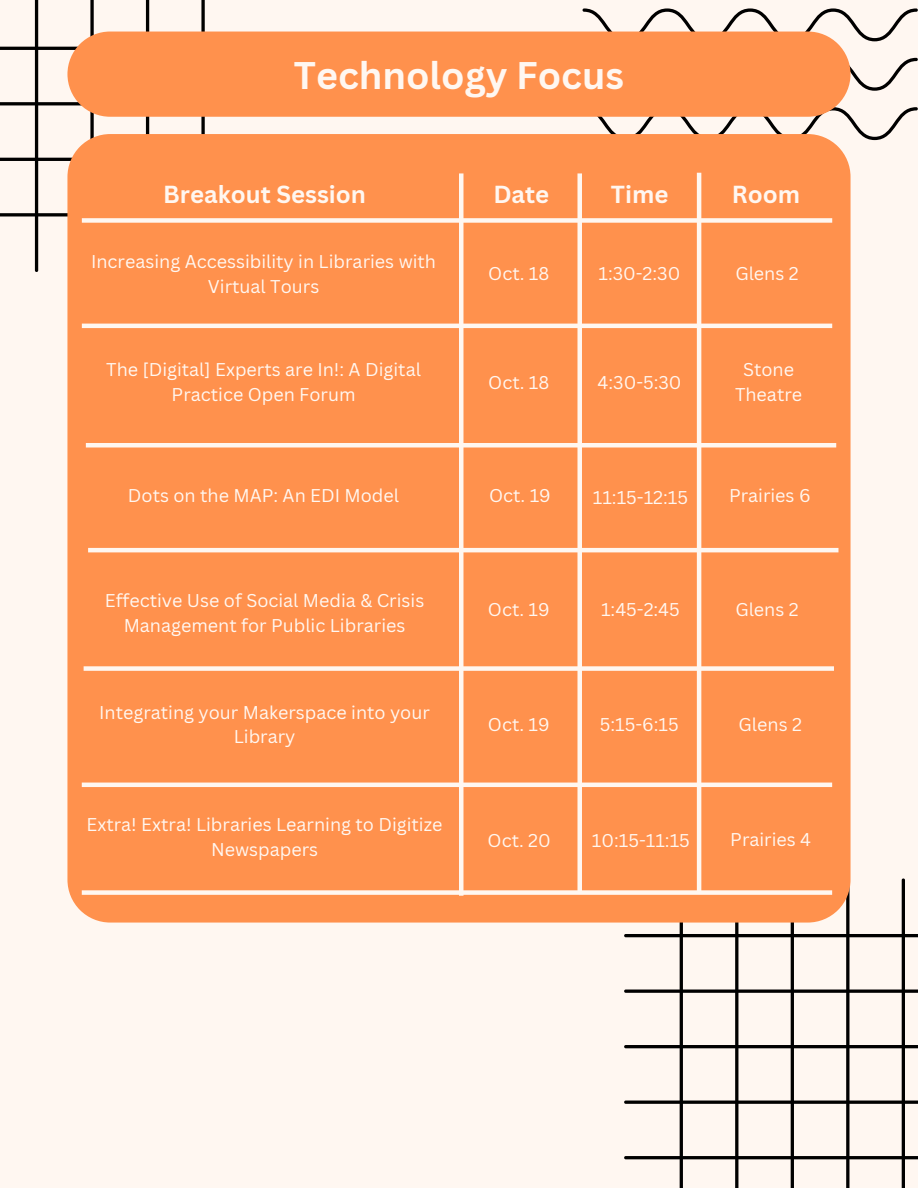
<style>
.page{position:relative;width:918px;height:1188px;background:#fff7f1}
.page>*{position:absolute;margin:0;border:0;box-sizing:border-box;transform-origin:0 0}
.t1{font:700 37.5px "Canva Sans";color:#fff7f1}
.t2{font:700 24px "Canva Sans";color:#fff7f1}
.t3{font:18px/24.8px "Canva Sans";color:#fff7f1;text-align:center}
</style>
<div class="page">
<svg style="left:624px;top:878px;width:294px;height:310px"></svg>
<svg style="left:583px;top:8px;width:335px;height:132px"></svg>
<svg style="left:0;top:0;width:260px;height:272px"></svg>
<div style="left:67px;top:32px;width:784px;height:85px;background:#ff914d"></div>
<div style="left:67px;top:134px;width:784px;height:789px;background:#ff914d"></div>
<hr style="left:459px;top:173px;width:4px;height:723px;background:#fff7f1">
<div style="left:82px;top:218px;width:750px;height:5px;background:#fff7f1"></div>
<div style="left:577px;top:173px;width:5px;height:719px;background:#fff7f1"></div>
<hr style="left:697px;top:173px;width:4px;height:721px;background:#fff7f1">
<hr style="left:82px;top:324px;width:750px;height:4px;background:#fff7f1">
<div style="left:86px;top:443px;width:750px;height:5px;background:#fff7f1"></div>
<hr style="left:88px;top:548px;width:750px;height:4px;background:#fff7f1">
<div style="left:84px;top:666px;width:750px;height:5px;background:#fff7f1"></div>
<hr style="left:82px;top:783px;width:750px;height:4px;background:#fff7f1">
<div style="left:82px;top:890px;width:750px;height:5px;background:#fff7f1"></div>
<p class="t1" style="left:294px;top:49px;width:332px">Technology Focus</p>
<p class="t2" style="left:163px;top:177px;width:204px">Breakout Session</p>
<p class="t2" style="left:493px;top:177px;width:58px">Date</p>
<p class="t2" style="left:611px;top:177px;width:59px">Time</p>
<p class="t2" style="left:732px;top:177px;width:70px">Room</p>
<p class="t3" style="left:91px;top:249px;width:347px">Increasing Accessibility in Libraries with<br>Virtual Tours</p>
<p class="t3" style="left:106px;top:357px;width:316px">The [Digital] Experts are In!: A Digital<br>Practice Open Forum</p>
<p class="t3" style="left:488px;top:261px;width:63px">Oct. 18</p>
<p class="t3" style="left:598px;top:261px;width:83px">1:30-2:30</p>
<p class="t3" style="left:735px;top:261px;width:65px">Glens 2</p>
<p class="t3" style="left:488px;top:369px;width:63px">Oct. 18</p>
<p class="t3" style="left:598px;top:369px;width:85px">4:30-5:30</p>
<p class="t3" style="left:743px;top:357px;width:52px">Stone</p>
<p class="t3" style="left:735px;top:382px;width:69px">Theatre</p>
<p class="t3" style="left:128px;top:483px;width:273px">Dots on the MAP: An EDI Model</p>
<p class="t3" style="left:489px;top:483px;width:63px">Oct. 19</p>
<p class="t3" style="left:729px;top:483px;width:83px">Prairies 6</p>
<p class="t3" style="left:593px;top:485px;width:97px">11:15-12:15</p>
<p class="t3" style="left:105px;top:588px;width:321px">Effective Use of Social Media &amp; Crisis<br>Management for Public Libraries</p>
<p class="t3" style="left:488px;top:597px;width:63px">Oct. 19</p>
<p class="t3" style="left:99px;top:699px;width:332px">Integrating your Makerspace into your<br>Library</p>
<p class="t3" style="left:87px;top:812px;width:358px">Extra! Extra! Libraries Learning to Digitize<br>Newspapers</p>
<p class="t3" style="left:488px;top:712px;width:63px">Oct. 19</p>
<p class="t3" style="left:488px;top:828px;width:65px">Oct. 20</p>
<p class="t3" style="left:601px;top:597px;width:80px">1:45-2:45</p>
<p class="t3" style="left:600px;top:712px;width:80px">5:15-6:15</p>
<p class="t3" style="left:735px;top:597px;width:65px">Glens 2</p>
<p class="t3" style="left:739px;top:712px;width:65px">Glens 2</p>
<p class="t3" style="left:592px;top:828px;width:100px">10:15-11:15</p>
<p class="t3" style="left:730px;top:826px;width:82px">Prairies 4</p>
</div>
